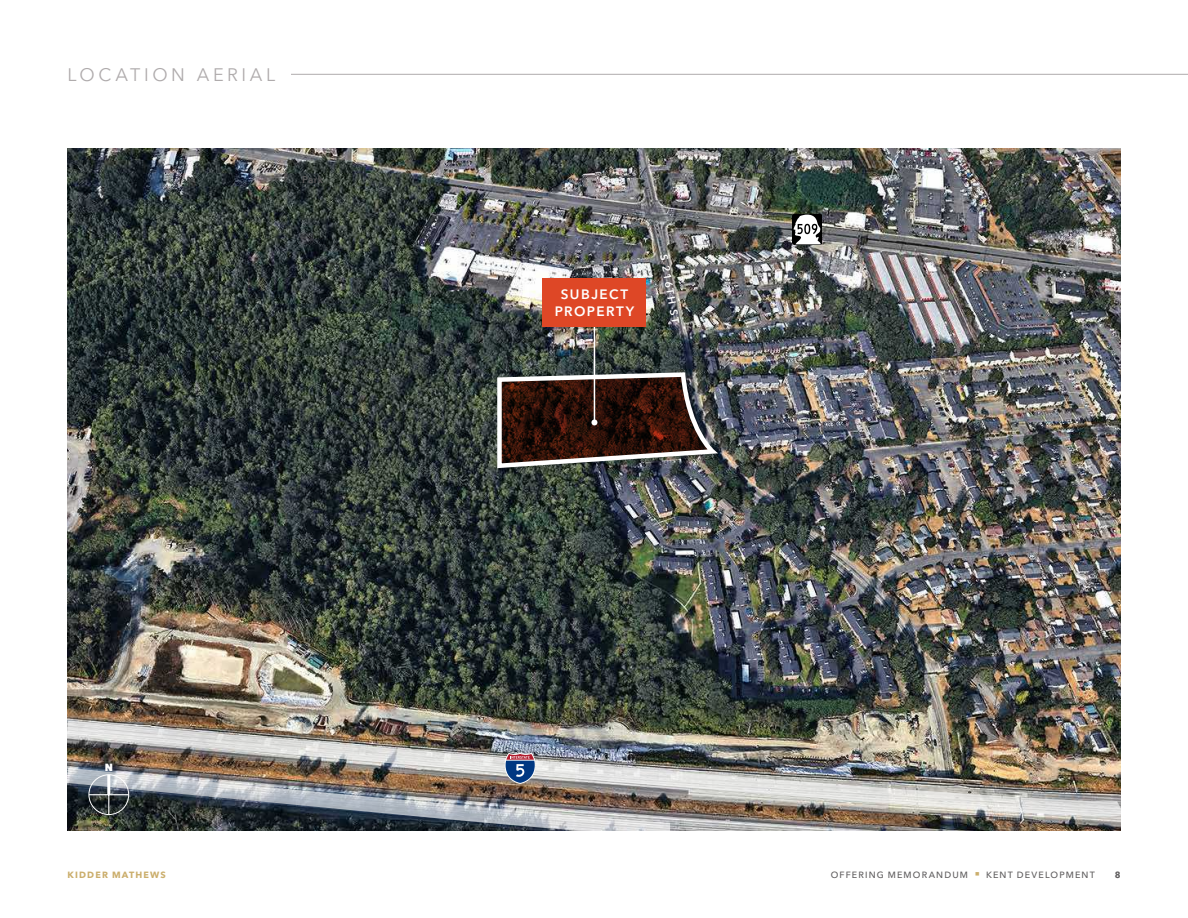
<style>
.page{position:relative;width:1188px;height:918px;background:#fff}
.page>*{position:absolute;margin:0;border:0;box-sizing:border-box;transform-origin:0 0}
.t1{font:18px "Avenir Next LT Pro";letter-spacing:.2em;color:#afabac}
.t2{font:600 13.5px/16.5px "Avenir Next LT Pro";letter-spacing:.105em;color:#fff;text-align:center}
.t3{font:600 10.5px "Avenir Next LT Pro";color:#fff}
.t4{font:800 10.35px "Avenir Next LT Pro";color:#fff}
.t5{font:600 9.75px "Avenir Next LT Pro";color:#5f5d5e}
.t6{font:500 9px "Avenir Next LT Pro";letter-spacing:.13em;color:#5f5d5e}
.t7{font:700 9px "Avenir Next LT Pro";letter-spacing:.13em;color:#cbae6c}
.t8{font:700 9px "Avenir Next LT Pro";color:#5f5d5e}
.s1{color:#cbae6c}
</style>
<div class="page">
<img style="left:68px;top:149px;width:1052px;height:681px">
<img style="left:67px;top:719px;width:1054px;height:99px">
<hr style="left:594px;top:314px;width:1px;height:108px;background:#fff">
<img style="left:495px;top:370px;width:222px;height:101px">
<div style="left:543px;top:278px;width:103px;height:49px;background:#de4726"></div>
<svg style="left:506px;top:753px;width:29px;height:13px"></svg>
<svg style="left:793px;top:214px;width:29px;height:31px"></svg>
<img style="left:67px;top:766px;width:605px;height:65px">
<hr style="left:291px;top:74px;width:897px;height:1px;background:#afabac">
<h1 class="t1" style="left:68px;top:64px;width:209px">LOCATION AERIAL</h1>
<p class="t5" style="left:302px;top:174px;width:23px">Park</p>
<p class="t4" style="left:105px;top:761px;width:10px">N</p>
<h2 class="t2" style="left:555px;top:286px;width:81px">SUBJECT<br>PROPERTY</h2>
<p class="t3" style="left:670px;top:253px;width:72px;rotate:80deg">S 216TH ST</p>
<p class="t7" style="left:68px;top:869px;width:100px">KIDDER MATHEWS</p>
<p class="t6" style="left:831px;top:869px;width:266px">OFFERING MEMORANDUM <span class="s1">■</span> KENT DEVELOPMENT</p>
<p class="t8" style="left:1115px;top:869px;width:7px">8</p>
</div>
